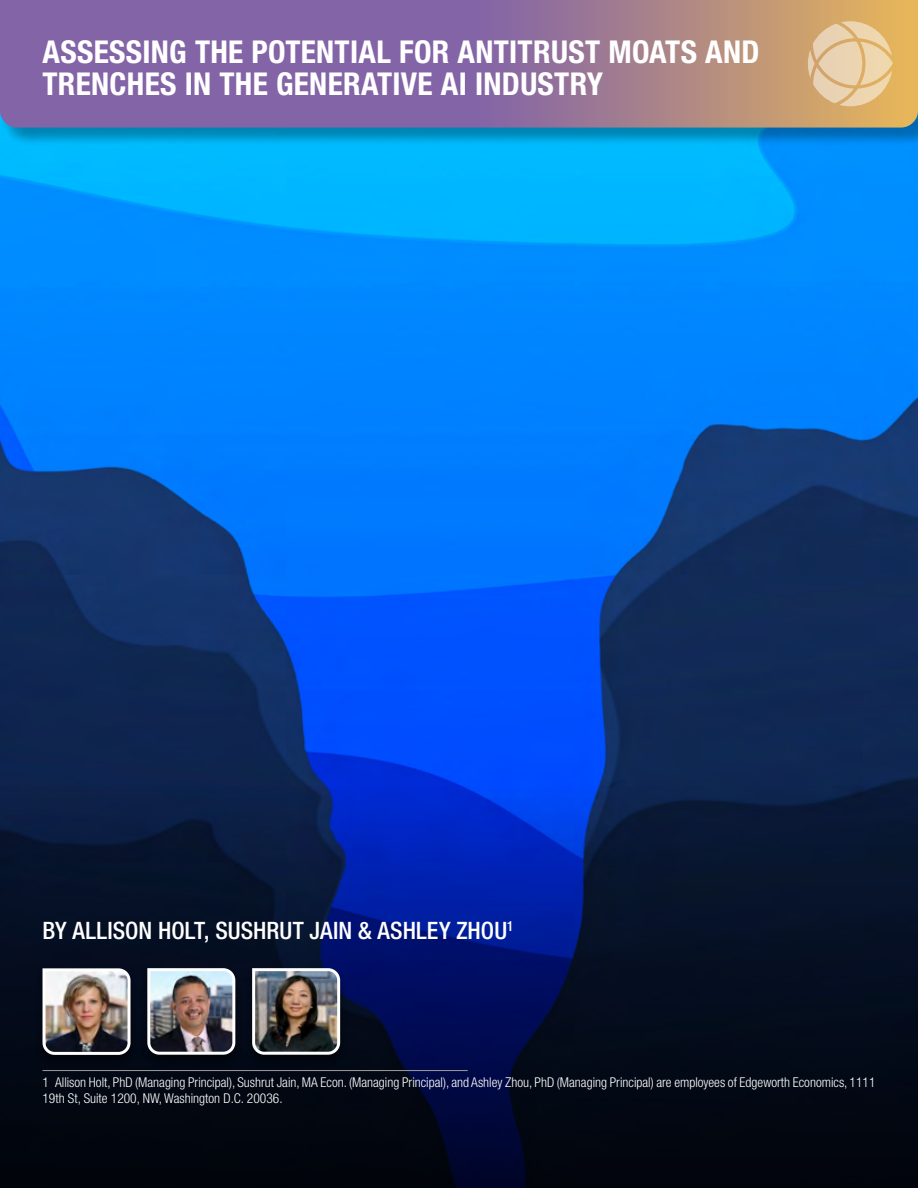
<style>
.page{position:relative;width:918px;height:1188px;background:#fff}
.page>*{position:absolute;margin:0;border:0;box-sizing:border-box;transform-origin:0 0}
.t1{font:700 condensed 31.5px/31.5px "Helvetica Neue LT Std";letter-spacing:.01em;color:#fff}
.t2{font:500 condensed 24px "Helvetica Neue LT Std";color:#fff}
.t3{font:300 condensed 13.5px/16.2px "Helvetica Neue LT Std";color:#fff}
</style>
<div class="page">
<img style="left:1px;top:128px;width:916px;height:659px">
<svg style="left:0;top:787px;width:918px;height:401px;background:#031037"></svg>
<div style="left:37px;top:968px;width:100px;height:99px;background:#020713"></div>
<img style="left:41px;top:967px;width:91px;height:88px">
<hr style="left:43px;top:1070px;width:425px;height:1px;background:#9d9d9c">
<div style="left:142px;top:968px;width:100px;height:99px;background:#010813"></div>
<img style="left:146px;top:967px;width:91px;height:88px">
<div style="left:246px;top:968px;width:100px;height:99px;background:#000;opacity:.5"></div>
<img style="left:251px;top:967px;width:91px;height:89px">
<div style="left:2px;top:0;width:916px;height:146px;background:#000;opacity:.3"></div>
<svg style="left:0;top:0;width:918px;height:128px;background:#957398"></svg>
<svg style="left:808px;top:21px;width:85px;height:85px;background:#e4c595"></svg>
<h1 class="t1" style="left:43px;top:36px;width:719px">ASSESSING THE POTENTIAL FOR ANTITRUST MOATS AND<br>TRENCHES IN THE GENERATIVE AI INDUSTRY</h1>
<h2 class="t2" style="left:43px;top:916px;width:473px">BY ALLISON HOLT, SUSHRUT JAIN &amp; ASHLEY ZHOU<sup>1</sup></h2>
<p class="t3" style="left:43px;top:1074px;width:835px">1 Allison Holt, PhD (Managing Principal), Sushrut Jain, MA Econ. (Managing Principal), and Ashley Zhou, PhD (Managing Principal) are employees of Edgeworth Economics, 1111<br>19th St, Suite 1200, NW, Washington D.C. 20036.</p>
</div>
